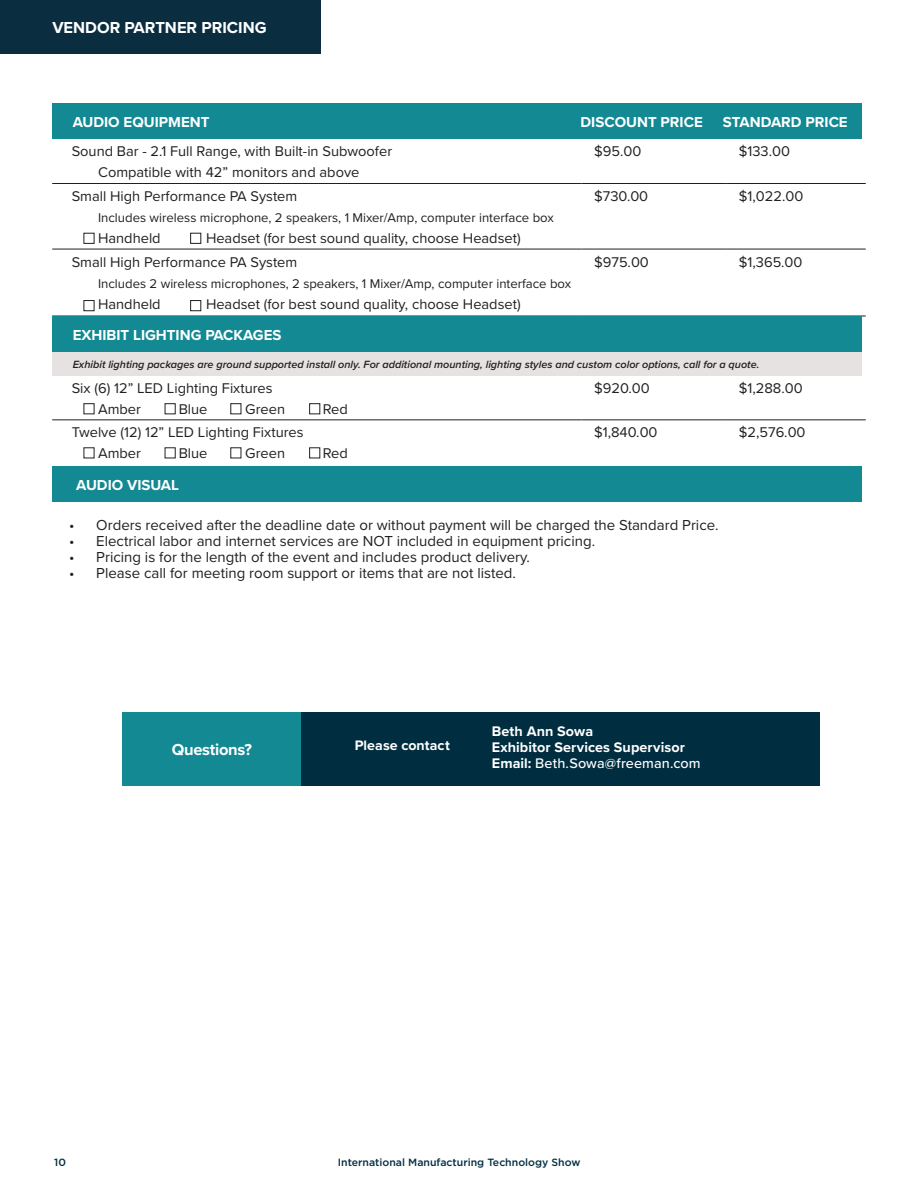
<style>
.page{position:relative;width:918px;height:1188px;background:#fff}
.page>*{position:absolute;margin:0;border:0;box-sizing:border-box;transform-origin:0 0}
.t1{font:700 16.5px "Proxima Nova";color:#fff}
.t2{font:700 16.5px "Proxima Nova";letter-spacing:-.02em;color:#fff}
.t3{font:15px "Proxima Nova";color:#231f20}
.t4{font:700 15px "Proxima Nova";color:#fff}
.t5{font:14.7px "Proxima Nova";color:#231f20}
.Darker_Subheader{font:700 14.4px "Proxima Nova";letter-spacing:.005em;color:#fff}
.Darker_Subheader-2{font:500 14.4px "Proxima Nova";letter-spacing:.005em;color:#fff}
.Darker_Subheader-3{font:700 14.25px "Proxima Nova";letter-spacing:.005em;color:#fff}
.t6{font:13.2px "Proxima Nova";color:#231f20}
.t7{font:italic 600 10.8px "Proxima Nova";color:#231f20}
.t8{font:500 10.5px "Gotham";color:#002e40}
.s1{font-weight:700}
</style>
<div class="page">
<div style="left:123px;top:712px;width:178px;height:73px;background:#138994"></div>
<hr style="left:52px;top:183px;width:529px;height:1px;background:#231f20">
<hr style="left:581px;top:183px;width:145px;height:1px;background:#231f20">
<hr style="left:726px;top:183px;width:140px;height:1px;background:#231f20">
<hr style="left:52px;top:249px;width:529px;height:1px;background:#231f20">
<hr style="left:581px;top:249px;width:145px;height:1px;background:#231f20">
<hr style="left:726px;top:249px;width:140px;height:1px;background:#231f20">
<hr style="left:726px;top:316px;width:140px;height:1px;background:#231f20">
<div style="left:52px;top:103px;width:810px;height:36px;background:#138994"></div>
<div style="left:84px;top:233px;width:10px;height:11px;border:1px solid #231f20"></div>
<div style="left:190px;top:233px;width:11px;height:11px;border:1px solid #231f20"></div>
<div style="left:84px;top:300px;width:10px;height:11px;border:1px solid #231f20"></div>
<div style="left:190px;top:300px;width:11px;height:11px;border:1px solid #231f20"></div>
<hr style="left:52px;top:419px;width:529px;height:1px;background:#231f20">
<hr style="left:581px;top:419px;width:145px;height:1px;background:#231f20">
<hr style="left:726px;top:419px;width:140px;height:1px;background:#231f20">
<div style="left:52px;top:316px;width:810px;height:36px;background:#138994"></div>
<div style="left:52px;top:352px;width:810px;height:23px;background:#e6e2e2"></div>
<div style="left:84px;top:403px;width:10px;height:11px;border:1px solid #231f20"></div>
<div style="left:165px;top:403px;width:11px;height:11px;border:1px solid #231f20"></div>
<div style="left:230px;top:403px;width:11px;height:11px;border:1px solid #231f20"></div>
<div style="left:309px;top:403px;width:11px;height:11px;border:1px solid #231f20"></div>
<div style="left:309px;top:447px;width:11px;height:11px;border:1px solid #231f20"></div>
<div style="left:52px;top:466px;width:810px;height:36px;background:#138994"></div>
<div style="left:0;top:0;width:320px;height:54px;background:#0a2d40"></div>
<div style="left:301px;top:712px;width:519px;height:73px;background:#002e40"></div>
<p class="t1" style="left:52px;top:15px;width:216px">VENDOR PARTNER PRICING</p>
<p class="t4" style="left:73px;top:111px;width:138px">AUDIO EQUIPMENT</p>
<p class="t5" style="left:72px;top:141px;width:322px">Sound Bar - 2.1 Full Range, with Built-in Subwoofer</p>
<p class="t5" style="left:98px;top:162px;width:263px">Compatible with 42” monitors and above</p>
<p class="t5" style="left:72px;top:185px;width:227px">Small High Performance PA System</p>
<p class="t6" style="left:98px;top:208px;width:457px">Includes wireless microphone, 2 speakers, 1 Mixer/Amp, computer interface box</p>
<p class="t5" style="left:98px;top:227px;width:64px">Handheld</p>
<p class="t5" style="left:206px;top:227px;width:316px">Headset (for best sound quality, choose Headset)</p>
<p class="t5" style="left:72px;top:251px;width:227px">Small High Performance PA System</p>
<p class="t6" style="left:98px;top:273px;width:474px">Includes 2 wireless microphones, 2 speakers, 1 Mixer/Amp, computer interface box</p>
<p class="t5" style="left:98px;top:293px;width:64px">Handheld</p>
<p class="t5" style="left:206px;top:293px;width:316px">Headset (for best sound quality, choose Headset)</p>
<p class="t4" style="left:580px;top:111px;width:124px">DISCOUNT PRICE</p>
<p class="t4" style="left:723px;top:111px;width:126px">STANDARD PRICE</p>
<p class="t5" style="left:594px;top:141px;width:49px">$95.00</p>
<p class="t5" style="left:739px;top:141px;width:53px">$133.00</p>
<p class="t5" style="left:594px;top:185px;width:56px">$730.00</p>
<p class="t5" style="left:739px;top:185px;width:66px">$1,022.00</p>
<p class="t5" style="left:594px;top:251px;width:56px">$975.00</p>
<p class="t5" style="left:739px;top:251px;width:65px">$1,365.00</p>
<p class="t4" style="left:73px;top:324px;width:210px">EXHIBIT LIGHTING PACKAGES</p>
<p class="t7" style="left:73px;top:356px;width:688px">Exhibit lighting packages are ground supported install only. For additional mounting, lighting styles and custom color options, call for a quote.</p>
<p class="t5" style="left:72px;top:377px;width:202px">Six (6) 12” LED Lighting Fixtures</p>
<p class="t5" style="left:98px;top:398px;width:44px">Amber</p>
<p class="t5" style="left:179px;top:398px;width:30px">Blue</p>
<p class="t5" style="left:245px;top:398px;width:41px">Green</p>
<p class="t5" style="left:323px;top:398px;width:27px">Red</p>
<p class="t5" style="left:72px;top:422px;width:233px">Twelve (12) 12” LED Lighting Fixtures</p>
<p class="t5" style="left:98px;top:443px;width:44px">Amber</p>
<p class="t5" style="left:179px;top:443px;width:30px">Blue</p>
<p class="t5" style="left:245px;top:443px;width:41px">Green</p>
<p class="t5" style="left:323px;top:443px;width:27px">Red</p>
<p class="t4" style="left:76px;top:474px;width:104px">AUDIO VISUAL</p>
<p class="t5" style="left:594px;top:377px;width:57px">$920.00</p>
<p class="t5" style="left:739px;top:377px;width:65px">$1,288.00</p>
<p class="t5" style="left:594px;top:422px;width:65px">$1,840.00</p>
<p class="t5" style="left:739px;top:422px;width:68px">$2,576.00</p>
<p class="t3" style="left:69px;top:514px;width:651px">• Orders received after the deadline date or without payment will be charged the Standard Price.</p>
<p class="t3" style="left:69px;top:530px;width:527px">• Electrical labor and internet services are NOT included in equipment pricing.</p>
<p class="t3" style="left:69px;top:546px;width:462px">• Pricing is for the length of the event and includes product delivery.</p>
<p class="t3" style="left:69px;top:562px;width:448px">• Please call for meeting room support or items that are not listed.</p>
<p class="t2" style="left:172px;top:737px;width:82px">Questions?</p>
<p class="Darker_Subheader-3" style="left:355px;top:734px;width:97px">Please contact</p>
<p class="Darker_Subheader" style="left:492px;top:720px;width:103px">Beth Ann Sowa</p>
<p class="Darker_Subheader" style="left:492px;top:736px;width:195px">Exhibitor Services Supervisor</p>
<p class="Darker_Subheader-2" style="left:492px;top:752px;width:210px"><span class="s1">Email:</span> Beth.Sowa@freeman.com</p>
<p class="t8" style="left:54px;top:1156px;width:13px">10</p>
<p class="t8" style="left:338px;top:1156px;width:244px">International Manufacturing Technology Show</p>
</div>
